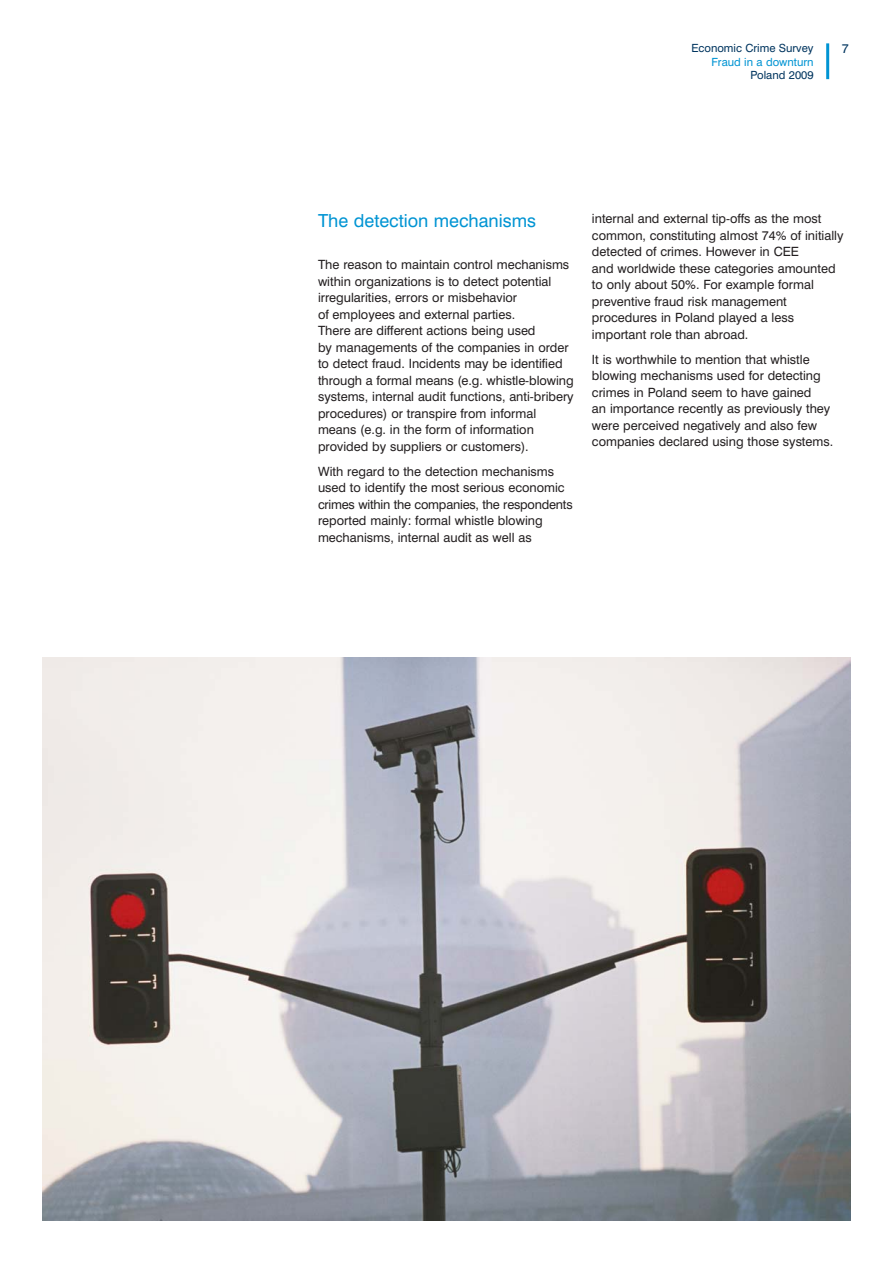
<style>
.page{position:relative;width:893px;height:1263px;background:#fff}
.page>*{position:absolute;margin:0;border:0;box-sizing:border-box;transform-origin:0 0}
.t1{font:18px "Swiss 721 PL";color:#0094d3}
.t2{font:12.75px/16.5px "Swiss 721 PL";color:#231f20}
.t3{font:12.75px "Swiss 721 PL";color:#00355f}
.t4{font:11.25px "Swiss 721 PL";color:#00355f}
.t5{font:11.25px "Swiss 721 PL";color:#0094d3}
</style>
<div class="page">
<hr style="left:826px;top:43px;width:3px;height:36px;background:#0094d3">
<img style="left:43px;top:657px;width:807px;height:563px">
<p class="t4" style="left:691px;top:44px;width:124px">Economic Crime Survey</p>
<p class="t5" style="left:712px;top:58px;width:103px">Fraud in a downturn</p>
<p class="t4" style="left:750px;top:71px;width:65px">Poland 2009</p>
<p class="t3" style="left:842px;top:44px;width:8px">7</p>
<h1 class="t1" style="left:318px;top:214px;width:220px">The detection mechanisms</h1>
<p class="t2" style="left:318px;top:258px;width:257px">The reason to maintain control mechanisms within organizations is to detect potential irregularities, errors or misbehavior<br>of employees and external parties.<br>There are different actions being used<br>by managements of the companies in order to detect fraud. Incidents may be identified through a formal means (e.g. whistle-blowing systems, internal audit functions, anti-bribery procedures) or transpire from informal means (e.g. in the form of information provided by suppliers or customers).</p>
<p class="t2" style="left:318px;top:464px;width:256px">With regard to the detection mechanisms used to identify the most serious economic crimes within the companies, the respondents reported mainly: formal whistle blowing mechanisms, internal audit as well as</p>
<p class="t2" style="left:592px;top:212px;width:253px">internal and external tip-offs as the most common, constituting almost 74% of initially detected of crimes. However in CEE<br>and worldwide these categories amounted to only about 50%. For example formal preventive fraud risk management procedures in Poland played a less important role than abroad.</p>
<p class="t2" style="left:592px;top:352px;width:243px">It is worthwhile to mention that whistle blowing mechanisms used for detecting crimes in Poland seem to have gained<br>an importance recently as previously they were perceived negatively and also few companies declared using those systems.</p>
</div>
